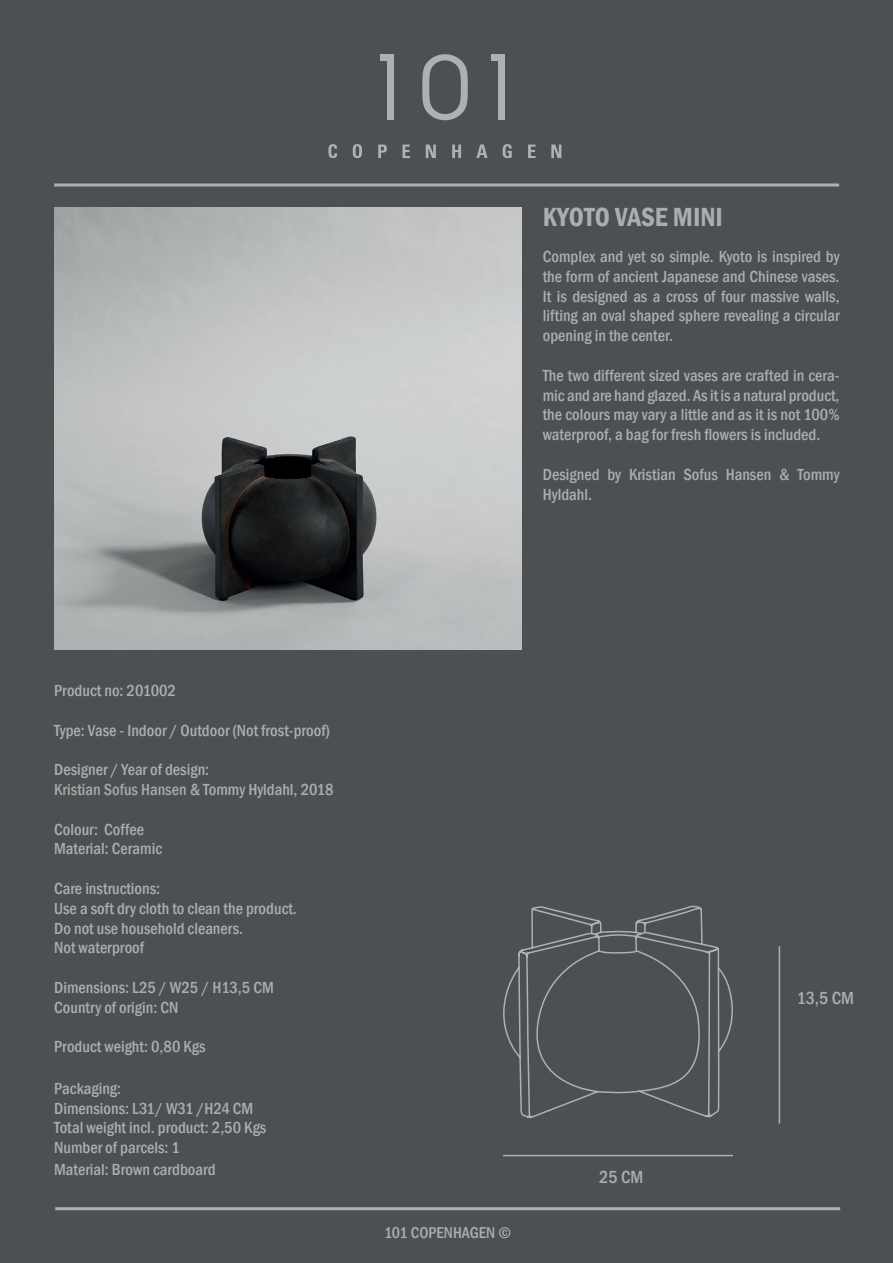
<style>
.page{position:relative;width:893px;height:1263px;background:#4c5053}
.page>*{position:absolute;margin:0;border:0;box-sizing:border-box;transform-origin:0 0}
.t1{font:600 condensed 27px "Franklin Gothic";color:#abaeaf}
.t2{font:500 condensed 18px "Franklin Gothic";color:#abaeaf}
.t3{font:500 condensed 16.5px/19.8px "Franklin Gothic";color:#abaeaf}
.t4{font:500 condensed 16.2px "Franklin Gothic";color:#abaeaf}
.s1{color:#a6a9a5}
</style>
<div class="page">
<img style="left:54px;top:207px;width:468px;height:442px">
<svg style="left:422px;top:54px;width:46px;height:66px"></svg>
<div style="left:498px;top:58px;width:6px;height:62px;background:#adb1b1"></div>
<div style="left:491px;top:54px;width:13px;height:7px;background:#adb1b1"></div>
<div style="left:387px;top:58px;width:7px;height:62px;background:#adb1b1"></div>
<div style="left:380px;top:54px;width:13px;height:7px;background:#adb1b1"></div>
<svg style="left:328px;top:144px;width:9px;height:14px"></svg>
<svg style="left:353px;top:144px;width:9px;height:14px"></svg>
<svg style="left:378px;top:145px;width:9px;height:13px"></svg>
<svg style="left:402px;top:145px;width:8px;height:13px"></svg>
<svg style="left:426px;top:145px;width:10px;height:13px"></svg>
<svg style="left:452px;top:145px;width:9px;height:13px"></svg>
<svg style="left:476px;top:145px;width:12px;height:13px"></svg>
<svg style="left:503px;top:144px;width:9px;height:14px"></svg>
<svg style="left:528px;top:145px;width:8px;height:13px"></svg>
<svg style="left:551px;top:145px;width:10px;height:13px"></svg>
<hr style="left:54px;top:183px;width:785px;height:3px;background:#adb1b1">
<hr style="left:55px;top:1207px;width:785px;height:3px;background:#adb1b1">
<hr style="left:779px;top:946px;width:1px;height:177px;background:#adb1b1">
<svg style="left:501px;top:905px;width:233px;height:306px"></svg>
<h1 class="t1" style="left:543px;top:199px;width:182px">KYOTO VASE MINI</h1>
<p class="t3" style="left:543px;top:246px;width:298px;text-align:justify">Complex and yet so simple. Kyoto is inspired by the form of ancient Japanese and Chinese vases.<br>It is designed as a cross of four massive walls, lifting an oval shaped sphere revealing a circular opening in the center.</p>
<p class="t3" style="left:543px;top:365px;width:298px;text-align:justify">The two different sized vases are crafted in cera&shy;mic and are hand glazed. As it is a natural product, the colours may vary a little and as it is not 100% waterproof, a bag for fresh flowers is included.</p>
<p class="t3" style="left:543px;top:464px;width:298px">Designed by Kristian Sofus Hansen &amp; Tommy<br>Hyldahl.</p>
<p class="t3" style="left:54px;top:680px;width:123px">Product no: 201002</p>
<p class="t3" style="left:54px;top:720px;width:277px">Type: Vase - Indoor / Outdoor (Not frost-proof)</p>
<p class="t3" style="left:54px;top:760px;width:281px">Designer / Year of design:<br><span class="s1">Kristian Sofus Hansen</span> &amp; Tommy Hyldahl, 2018</p>
<p class="t3" style="left:54px;top:819px;width:109px">Colour: Coffee<br>Material: Ceramic</p>
<p class="t3" style="left:54px;top:878px;width:244px">Care instructions:<br>Use a soft dry cloth to clean the product.<br>Do not use household cleaners.<br>Not waterproof</p>
<p class="t3" style="left:54px;top:977px;width:221px">Dimensions: L25 / W25 / H13,5 CM<br>Country of origin: CN</p>
<p class="t3" style="left:54px;top:1037px;width:153px">Product weight: 0,80 Kgs</p>
<p class="t3" style="left:54px;top:1078px;width:214px">Packaging:<br>Dimensions: L31/ W31 /H24 CM<br>Total weight incl. product: 2,50 Kgs<br>Number of parcels: 1</p>
<p class="t3" style="left:54px;top:1159px;width:163px">Material: Brown cardboard</p>
<p class="t4" style="left:384px;top:1222px;width:128px">101 COPENHAGEN ©</p>
<p class="t2" style="left:599px;top:1165px;width:46px">25 CM</p>
<p class="t2" style="left:797px;top:987px;width:59px">13,5 CM</p>
</div>
